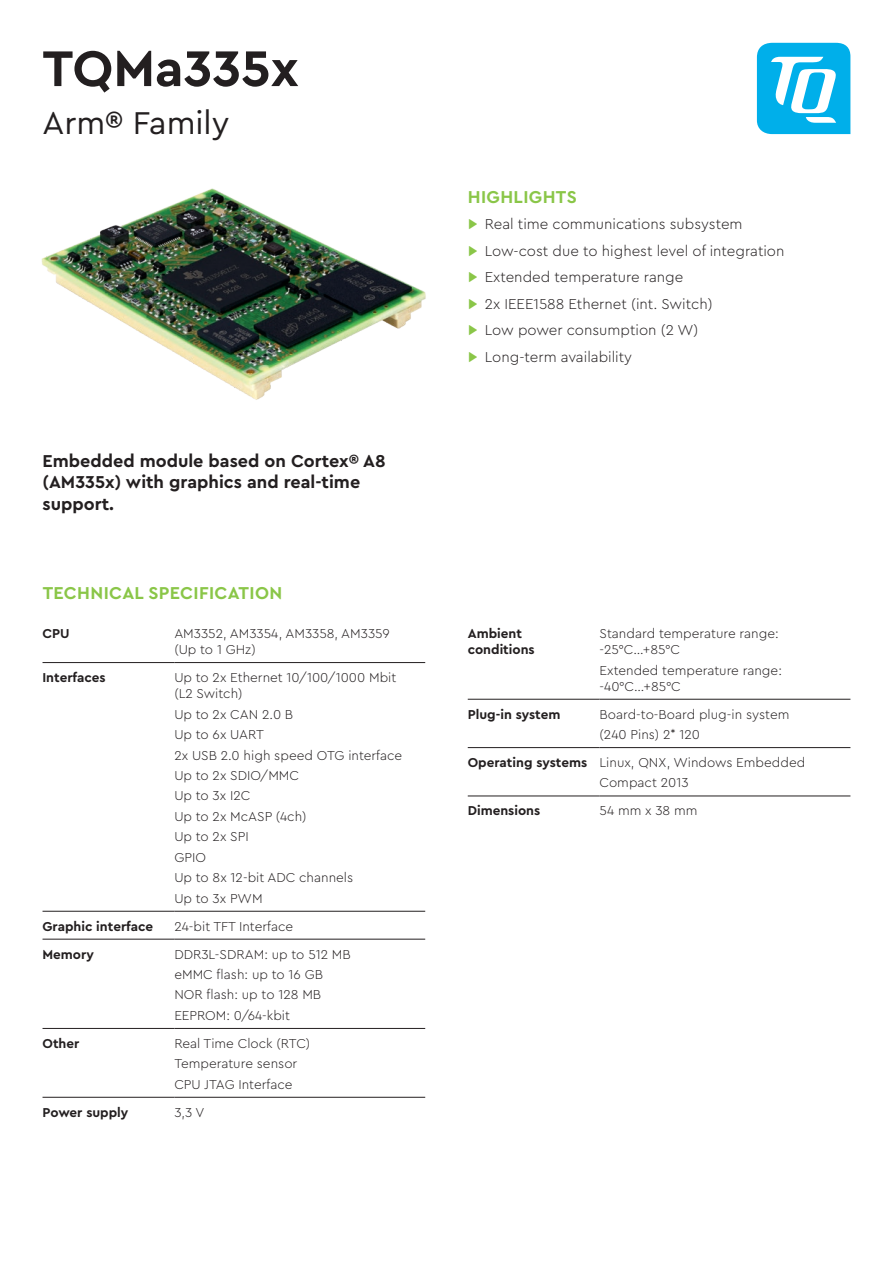
<style>
.page{position:relative;width:893px;height:1263px;background:#fff}
.page>*{position:absolute;margin:0;border:0;box-sizing:border-box;transform-origin:0 0}
.t1{font:700 52.5px "TQPRO";color:#231f20}
.t2{font:33px "TQPRO";color:#231f20}
.t3{font:700 18px/21.6px "TQPRO";color:#231f20}
.t4{font:700 18px "TQPRO";letter-spacing:.02em;color:#8ac648}
.t5{font:300 15px/26.5px "TQPRO";color:#231f20}
.t6{font:300 13.5px/20.4px "TQPRO";color:#231f20}
.t7{font:700 13.5px/16.2px "TQPRO";color:#231f20}
.s1{color:#8ac648}
.s2{font-weight:700}
</style>
<div class="page">
<hr style="left:43px;top:662px;width:131px;height:1px;background:#231f20">
<hr style="left:174px;top:662px;width:251px;height:1px;background:#231f20">
<hr style="left:43px;top:911px;width:131px;height:1px;background:#231f20">
<hr style="left:174px;top:911px;width:251px;height:1px;background:#231f20">
<hr style="left:43px;top:939px;width:131px;height:1px;background:#231f20">
<hr style="left:174px;top:939px;width:251px;height:1px;background:#231f20">
<hr style="left:43px;top:1028px;width:131px;height:1px;background:#231f20">
<hr style="left:174px;top:1028px;width:251px;height:1px;background:#231f20">
<hr style="left:43px;top:1097px;width:131px;height:1px;background:#231f20">
<hr style="left:174px;top:1097px;width:251px;height:1px;background:#231f20">
<hr style="left:468px;top:699px;width:132px;height:1px;background:#231f20">
<hr style="left:600px;top:699px;width:250px;height:1px;background:#231f20">
<hr style="left:468px;top:747px;width:132px;height:1px;background:#231f20">
<hr style="left:600px;top:747px;width:250px;height:1px;background:#231f20">
<hr style="left:468px;top:796px;width:132px;height:1px;background:#231f20">
<hr style="left:600px;top:796px;width:250px;height:1px;background:#231f20">
<img style="left:41px;top:188px;width:385px;height:212px">
<svg style="left:757px;top:43px;width:93px;height:91px"></svg>
<h1 class="t1" style="left:43px;top:34px;width:258px">TQMa335x</h1>
<h2 class="t2" style="left:43px;top:101px;width:189px">Arm® Family</h2>
<h3 class="t3" style="left:43px;top:449px;width:345px">Embedded module based on Cortex® A8 (AM335x) with graphics and real-time support.</h3>
<h3 class="t4" style="left:43px;top:581px;width:241px">TECHNICAL SPECIFICATION</h3>
<p class="t7" style="left:43px;top:625px;width:29px">CPU</p>
<p class="t6" style="left:174px;top:625px;width:217px;line-height:16.2px">AM3352, AM3354, AM3358, AM3359 (Up to 1 GHz)</p>
<p class="t7" style="left:43px;top:669px;width:65px">Interfaces</p>
<p class="t6" style="left:174px;top:669px;width:223px;line-height:16.2px">Up to 2x Ethernet 10/100/1000 Mbit (L2 Switch)</p>
<p class="t6" style="left:174px;top:703px;width:229px">Up to 2x CAN 2.0 B<br>Up to 6x UART<br>2x USB 2.0 high speed OTG interface<br>Up to 2x SDIO/MMC<br>Up to 3x I2C<br>Up to 2x McASP (4ch)<br>Up to 2x SPI<br>GPIO<br>Up to 8x 12-bit ADC channels<br>Up to 3x PWM</p>
<p class="t7" style="left:43px;top:917px;width:112px">Graphic interface</p>
<p class="t6" style="left:174px;top:915px;width:120px">24-bit TFT Interface</p>
<p class="t7" style="left:43px;top:945px;width:53px">Memory</p>
<p class="t6" style="left:174px;top:943px;width:178px">DDR3L-SDRAM: up to 512 MB eMMC flash: up to 16 GB<br>NOR flash: up to 128 MB<br>EEPROM: 0/64-kbit</p>
<p class="t7" style="left:43px;top:1035px;width:38px">Other</p>
<p class="t6" style="left:174px;top:1032px;width:137px">Real Time Clock (RTC)<br>Temperature sensor<br>CPU JTAG Interface</p>
<p class="t7" style="left:43px;top:1103px;width:87px">Power supply</p>
<p class="t6" style="left:174px;top:1101px;width:32px">3,3 V</p>
<h3 class="t4" style="left:468px;top:185px;width:110px">HIGHLIGHTS</h3>
<p class="t5" style="left:468px;top:210px;width:318px"><span class="s1">▶</span> Real time communications subsystem<br><span class="s1">▶</span> Low-cost due to highest level of integration <span class="s1">▶</span> Extended temperature range<br><span class="s1">▶</span> 2x IEEE1588 Ethernet (int. Switch)<br><span class="s1">▶</span> Low power consumption (2 W)<br><span class="s1">▶</span> Long-term availability</p>
<p class="t7" style="left:468px;top:625px;width:69px">Ambient conditions</p>
<p class="t6" style="left:600px;top:625px;width:181px;line-height:16.2px">Standard temperature range: -25°C…+85°C</p>
<p class="t6" style="left:600px;top:661px;width:184px;line-height:16.2px">Extended temperature range: -40°C…+85°C</p>
<p class="t7" style="left:468px;top:705px;width:94px">Plug-in system</p>
<p class="t6" style="left:600px;top:703px;width:191px">Board-to-Board plug-in system (240 Pins) 2* 120</p>
<p class="t6" style="left:600px;top:752px;width:207px;text-indent:-132px"><span class="s2">Operating systems</span> Linux, QNX, Windows Embedded<br>Compact 2013</p>
<p class="t7" style="left:468px;top:802px;width:74px">Dimensions</p>
<p class="t6" style="left:600px;top:800px;width:99px">54 mm x 38 mm</p>
</div>
